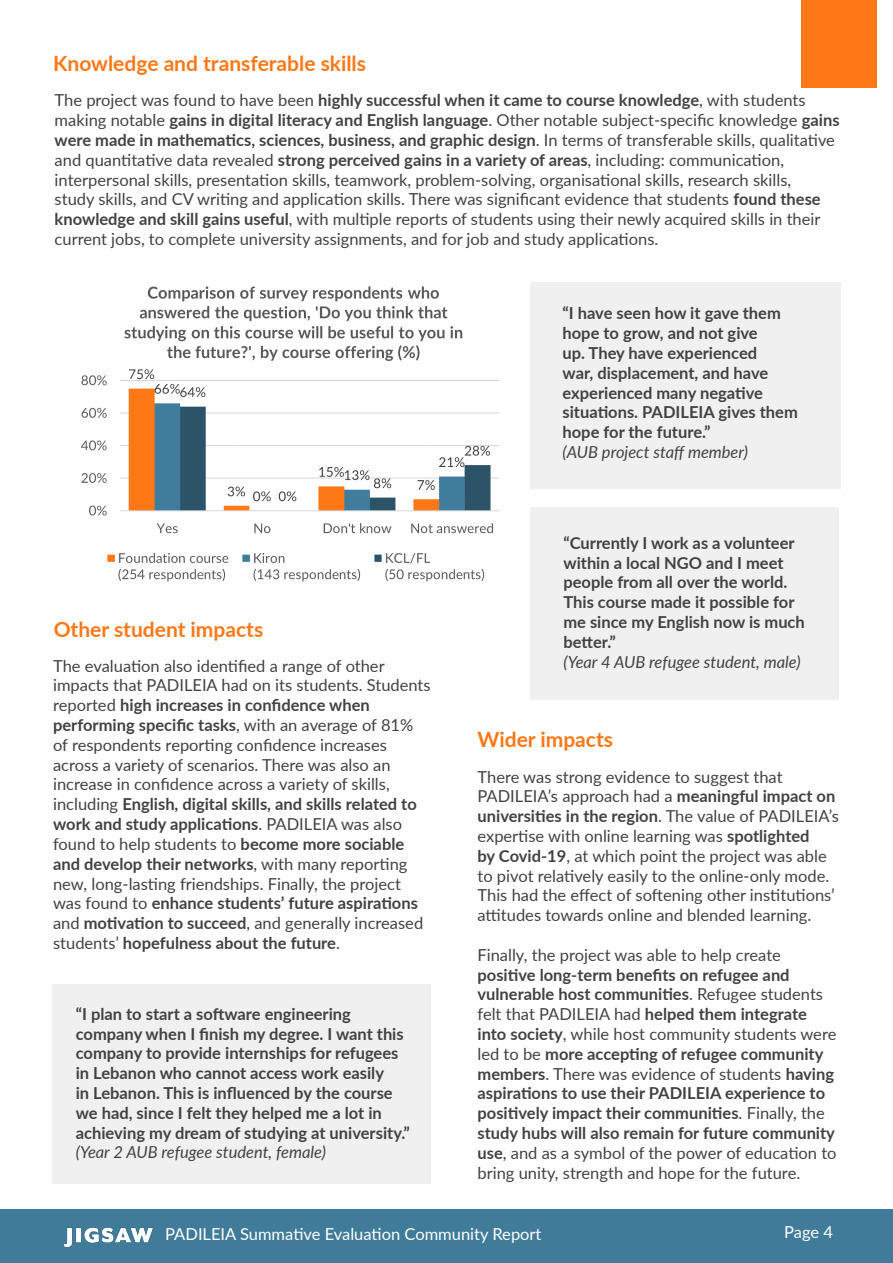
<style>
.page{position:relative;width:893px;height:1263px;background:#fff}
.page>*{position:absolute;margin:0;border:0;box-sizing:border-box;transform-origin:0 0}
.Paragraph_Style_1{font:700 21px "Lato";color:#ff7817}
.t1{font:16.5px/19.8px "Lato";color:#424242}
.t2{font:700 16.5px/19.8px "Lato";color:#424242}
.t3{font:italic 16.5px "Lato";color:#424242}
.t4{font:16.5px "Lato";color:#fff}
.s1{font-weight:700}
.s2{font-weight:400}
</style>
<div class="page">
<div style="left:0;top:1209px;width:893px;height:54px;background:#407b99"></div>
<img style="left:64px;top:1227px;width:89px;height:20px">
<div style="left:531px;top:507px;width:308px;height:192px;background:#f0f0f0"></div>
<div style="left:531px;top:282px;width:310px;height:206px;background:#f0f0f0"></div>
<div style="left:52px;top:984px;width:379px;height:199px;background:#f0f0f0"></div>
<div style="left:801px;top:0;width:75px;height:88px;background:#ff7817"></div>
<img style="left:81px;top:286px;width:419px;height:296px">
<p class="Paragraph_Style_1" style="left:53px;top:48px;width:314px">Knowledge and transferable skills</p>
<p class="t1" style="left:55px;top:90px;width:786px">The project was found to have been <span class="s1">highly successful when it came to course knowledge</span>, with students making notable <span class="s1">gains in digital literacy and English language</span>. Other notable subject-specific knowledge <span class="s1">gains were made in mathematics, sciences, business, and graphic design</span>. In terms of transferable skills, qualitative and quantitative data revealed <span class="s1">strong perceived gains in a variety of areas</span>, including: communication, interpersonal skills, presentation skills, teamwork, problem-solving, organisational skills, research skills,<br>study skills, and CV writing and application skills. There was significant evidence that students <span class="s1">found these knowledge and skill gains useful</span>, with multiple reports of students using their newly acquired skills in their current jobs, to complete university assignments, and for job and study applications.</p>
<p class="Paragraph_Style_1" style="left:54px;top:614px;width:211px">Other student impacts</p>
<p class="t1" style="left:53px;top:655px;width:379px">The evaluation also identified a range of other impacts that PADILEIA had on its students. Students reported <span class="s1">high increases in confidence when performing specific tasks</span>, with an average of 81% of respondents reporting confidence increases across a variety of scenarios. There was also an increase in confidence across a variety of skills, including <span class="s1">English, digital skills, and skills related to work and study applications</span>. PADILEIA was also found to help students to <span class="s1">become more sociable and develop their networks</span>, with many reporting new, long-lasting friendships. Finally, the project was found to <span class="s1">enhance students’ future aspirations </span>and <span class="s1">motivation to succeed</span>, and generally increased students’ <span class="s1">hopefulness about the future</span>.</p>
<p class="t2" style="left:76px;top:1003px;width:336px">“I plan to start a software engineering company when I finish my degree. I want this company to provide internships for refugees in Lebanon who cannot access work easily<br>in Lebanon. This is influenced by the course we had, since I felt they helped me a lot in achieving my dream of studying at university.”</p>
<p class="t3" style="left:76px;top:1140px;width:252px">(Year 2 AUB refugee student, female)</p>
<p class="t2" style="left:562px;top:303px;width:237px">“I have seen how it gave them hope to grow, and not give<br>up. They have experienced<br>war, displacement, and have experienced many negative situations. PADILEIA gives them hope for the future.”</p>
<p class="t3" style="left:562px;top:440px;width:187px">(AUB project staff member)</p>
<p class="t2" style="left:563px;top:532px;width:243px">“Currently I work as a volunteer within a local NGO and I meet people from all over the world.<br>This course made it possible for me since my English now is much better.”</p>
<p class="t3" style="left:563px;top:650px;width:239px">(Year 4 AUB refugee student, male)</p>
<p class="Paragraph_Style_1" style="left:477px;top:724px;width:137px">Wider impacts</p>
<p class="t1" style="left:477px;top:766px;width:363px">There was strong evidence to suggest that PADILEIA’s approach had a <span class="s1">meaningful impact on universities in the region</span>. The value of PADILEIA’s expertise with online learning was <span class="s1">spotlighted<br>by Covid-19</span>, at which point the project was able to pivot relatively easily to the online-only mode.<br>This had the effect of softening other institutions’ attitudes towards online and blended learning.</p>
<p class="t2" style="left:477px;top:944px;width:361px"><span class="s2">Finally, the project was able to help create </span>positive long-term benefits on refugee and vulnerable host communities<span class="s2">. Refugee students felt that PADILEIA had</span> helped them integrate into society<span class="s2">, while host community students were led to be</span> more accepting of refugee community members<span class="s2">. There was evidence of students</span> having aspirations to use their PADILEIA experience to positively impact their communities<span class="s2">. Finally, the </span>study hubs will also remain for future community use<span class="s2">, and as a symbol of the power of education to bring unity, strength and hope for the future.</span></p>
<p class="t4" style="left:165px;top:1222px;width:378px">PADILEIA Summative Evaluation Community Report</p>
<p class="t4" style="left:784px;top:1220px;width:50px">Page 4</p>
</div>
